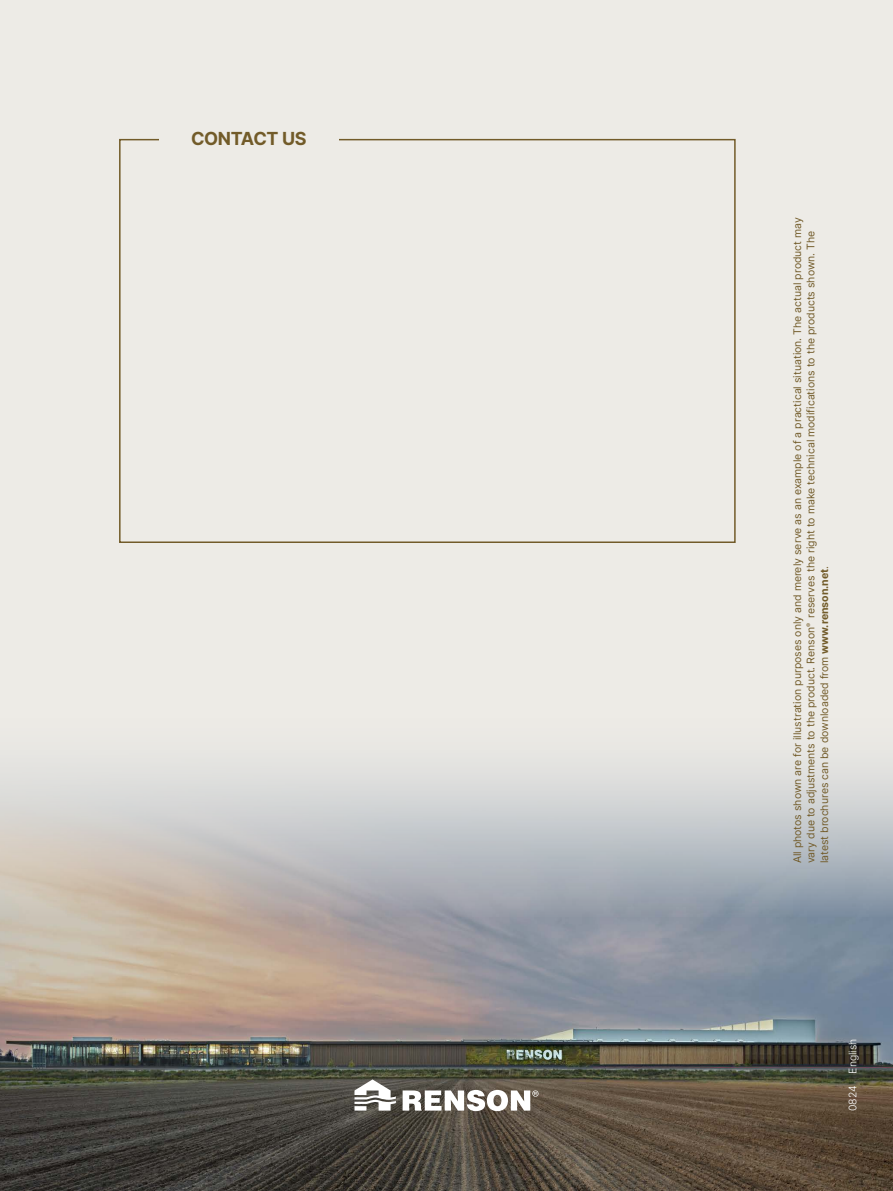
<style>
.page{position:relative;width:893px;height:1191px;background:#edebe6}
.page>*{position:absolute;margin:0;border:0;box-sizing:border-box;transform-origin:0 0}
.t1{font:700 18px "Inter";letter-spacing:-.02em;color:#725b29}
.t2{font:10.5px/13.5px "Inter";color:#725b29}
.t3{font:300 10.5px "Inter";color:#fff}
.s1{font-weight:700}
</style>
<div class="page">
<img style="left:0;top:916px;width:893px;height:275px">
<svg style="left:0;top:766px;width:893px;height:150px;background:#c2c3c5"></svg>
<svg style="left:354px;top:1079px;width:42px;height:31px"></svg>
<svg style="left:403px;top:1090px;width:135px;height:21px;background:#bfbbb7"></svg>
<div style="left:119px;top:139px;width:617px;height:404px;border:2px solid #725b29"></div>
<div style="left:159px;top:128px;width:179px;height:17px;background:#edebe6"></div>
<h1 class="t1" style="left:191px;top:125px;width:117px">CONTACT US</h1>
<p class="t2" style="left:790px;top:863px;width:647px;rotate:-90deg">All photos shown are for illustration purposes only and merely serve as an example of a practical situation. The actual product may vary due to adjustments to the product. Renson<sup>®</sup> reserves the right to make technical modifications to the products shown. The latest brochures can be downloaded from <span class="s1">www.renson.net</span>.</p>
<p class="t3" style="left:845px;top:1111px;width:74px;rotate:-90deg">0824 English</p>
</div>
